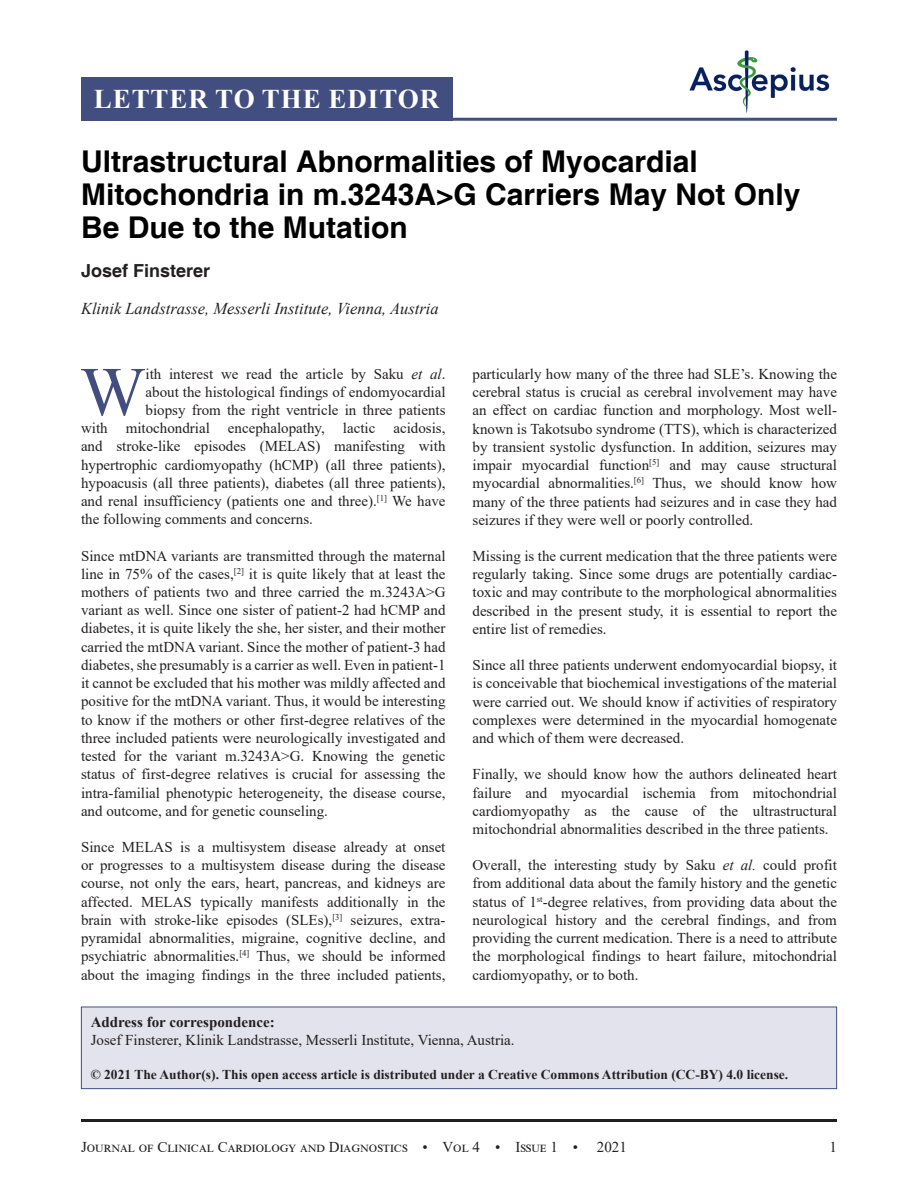
<style>
.page{position:relative;width:918px;height:1188px;background:#fff}
.page>*{position:absolute;margin:0;border:0;box-sizing:border-box;transform-origin:0 0}
.DROP_CAP_TX{font:69.3px "Times New Roman";color:#424e7f}
.AT{font:700 30px/33px "Helvetica";color:#000}
.AH{font:700 27px "Times New Roman";letter-spacing:.035em;color:#fff}
.AU{font:700 18px "Helvetica";color:#231f20}
.AFF{font:italic 16.5px "Times New Roman";color:#231f20}
.TX{font:15px/18.3px "Times New Roman";color:#231f20;text-align:justify}
.DROP_CAP_TX-2{font:15px "Times New Roman";color:#231f20}
.ADD{font:15px/18px "Times New Roman";color:#231f20}
.TX-2{font:15px "Times New Roman";letter-spacing:.07em;color:#231f20}
.CR{font:700 13.5px "Times New Roman";color:#231f20}
.s1{font-style:italic}
.s2{font-weight:700}
</style>
<div class="page">
<hr style="left:81px;top:1119px;width:756px;height:3px;background:#231f20">
<img style="left:689px;top:50px;width:141px;height:63px">
<div style="left:81px;top:77px;width:371px;height:44px;background:#424e7f"></div>
<hr style="left:81px;top:118px;width:756px;height:3px;background:#424e7f">
<div style="left:81px;top:1007px;width:756px;height:82px;background:#e3e3ed"></div>
<div style="left:81px;top:1007px;width:756px;height:82px;border:1px solid #424e7f"></div>
<p class="AH" style="left:94px;top:79px;width:347px">LETTER TO THE EDITOR</p>
<p class="AT" style="left:81px;top:146px;width:721px">Ultrastructural Abnormalities of Myocardial<br>Mitochondria in m.3243A&gt;G Carriers May Not Only<br>Be Due to the Mutation</p>
<p class="AU" style="left:81px;top:260px;width:131px">Josef Finsterer</p>
<p class="AFF" style="left:81px;top:298px;width:359px">Klinik Landstrasse, Messerli Institute, Vienna, Austria</p>
<p class="DROP_CAP_TX" style="left:80px;top:343px;width:67px">W</p>
<p class="DROP_CAP_TX-2" style="left:146px;top:363px;width:301px">ith interest we read the article by Saku <span class="s1">et al</span>.</p>
<p class="DROP_CAP_TX-2" style="left:146px;top:381px;width:301px">about the histological findings of endomyocardial</p>
<p class="DROP_CAP_TX-2" style="left:146px;top:399px;width:301px">biopsy from the right ventricle in three patients</p>
<p class="DROP_CAP_TX-2" style="left:81px;top:418px;width:366px">with mitochondrial encephalopathy, lactic acidosis,</p>
<p class="DROP_CAP_TX-2" style="left:81px;top:436px;width:366px">and stroke-like episodes (MELAS) manifesting with</p>
<p class="DROP_CAP_TX-2" style="left:81px;top:454px;width:366px">hypertrophic cardiomyopathy (hCMP) (all three patients),</p>
<p class="DROP_CAP_TX-2" style="left:81px;top:472px;width:366px">hypoacusis (all three patients), diabetes (all three patients),</p>
<p class="DROP_CAP_TX-2" style="left:81px;top:490px;width:366px">and renal insufficiency (patients one and three).<sup>[1]</sup> We have</p>
<p class="DROP_CAP_TX-2" style="left:81px;top:509px;width:234px">the following comments and concerns.</p>
<p class="TX" style="left:81px;top:546px;width:366px">Since mtDNA variants are transmitted through the maternal line in 75% of the cases,<sup>[2]</sup> it is quite likely that at least the mothers of patients two and three carried the m.3243A&gt;G variant as well. Since one sister of patient-2 had hCMP and diabetes, it is quite likely the she, her sister, and their mother carried the mtDNA variant. Since the mother of patient-3 had diabetes, she presumably is a carrier as well. Even in patient-1 it cannot be excluded that his mother was mildly affected and positive for the mtDNA variant. Thus, it would be interesting to know if the mothers or other first-degree relatives of the three included patients were neurologically investigated and tested for the variant m.3243A&gt;G. Knowing the genetic status of first-degree relatives is crucial for assessing the intra-familial phenotypic heterogeneity, the disease course, and outcome, and for genetic counseling.</p>
<p class="TX" style="left:81px;top:837px;width:366px">Since MELAS is a multisystem disease already at onset or progresses to a multisystem disease during the disease course, not only the ears, heart, pancreas, and kidneys are affected. MELAS typically manifests additionally in the brain with stroke-like episodes (SLEs),<sup>[3]</sup> seizures, extra&shy;pyramidal abnormalities, migraine, cognitive decline, and psychiatric abnormalities.<sup>[4]</sup> Thus, we should be informed about the imaging findings in the three included patients,</p>
<p class="TX" style="left:472px;top:364px;width:366px">particularly how many of the three had SLE’s. Knowing the cerebral status is crucial as cerebral involvement may have an effect on cardiac function and morphology. Most well&shy;known is Takotsubo syndrome (TTS), which is characterized by transient systolic dysfunction. In addition, seizures may impair myocardial function<sup>[5]</sup> and may cause structural myocardial abnormalities.<sup>[6]</sup> Thus, we should know how many of the three patients had seizures and in case they had seizures if they were well or poorly controlled.</p>
<p class="TX" style="left:472px;top:546px;width:366px">Missing is the current medication that the three patients were regularly taking. Since some drugs are potentially cardiac&shy;toxic and may contribute to the morphological abnormalities described in the present study, it is essential to report the entire list of remedies.</p>
<p class="TX" style="left:472px;top:655px;width:366px">Since all three patients underwent endomyocardial biopsy, it is conceivable that biochemical investigations of the material were carried out. We should know if activities of respiratory complexes were determined in the myocardial homogenate and which of them were decreased.</p>
<p class="TX" style="left:472px;top:765px;width:366px">Finally, we should know how the authors delineated heart failure and myocardial ischemia from mitochondrial cardiomyopathy as the cause of the ultrastructural mitochondrial abnormalities described in the three patients.</p>
<p class="TX" style="left:472px;top:856px;width:366px">Overall, the interesting study by Saku <span class="s1">et al.</span> could profit from additional data about the family history and the genetic status of 1<sup>st</sup>-degree relatives, from providing data about the neurological history and the cerebral findings, and from providing the current medication. There is a need to attribute the morphological findings to heart failure, mitochondrial cardiomyopathy, or to both.</p>
<p class="ADD" style="left:91px;top:1012px;width:425px"><span class="s2">Address for correspondence:<br></span>Josef Finsterer, Klinik Landstrasse, Messerli Institute, Vienna, Austria.</p>
<p class="CR" style="left:91px;top:1065px;width:699px">© 2021 The Author(s). This open access article is distributed under a Creative Commons Attribution (CC-BY) 4.0 license.</p>
<p class="TX-2" style="left:81px;top:1136px;width:547px">Journal of Clinical Cardiology and Diagnostics • Vol 4 • Issue 1 • 2021</p>
<p class="TX" style="left:830px;top:1137px;width:9px">1</p>
</div>
